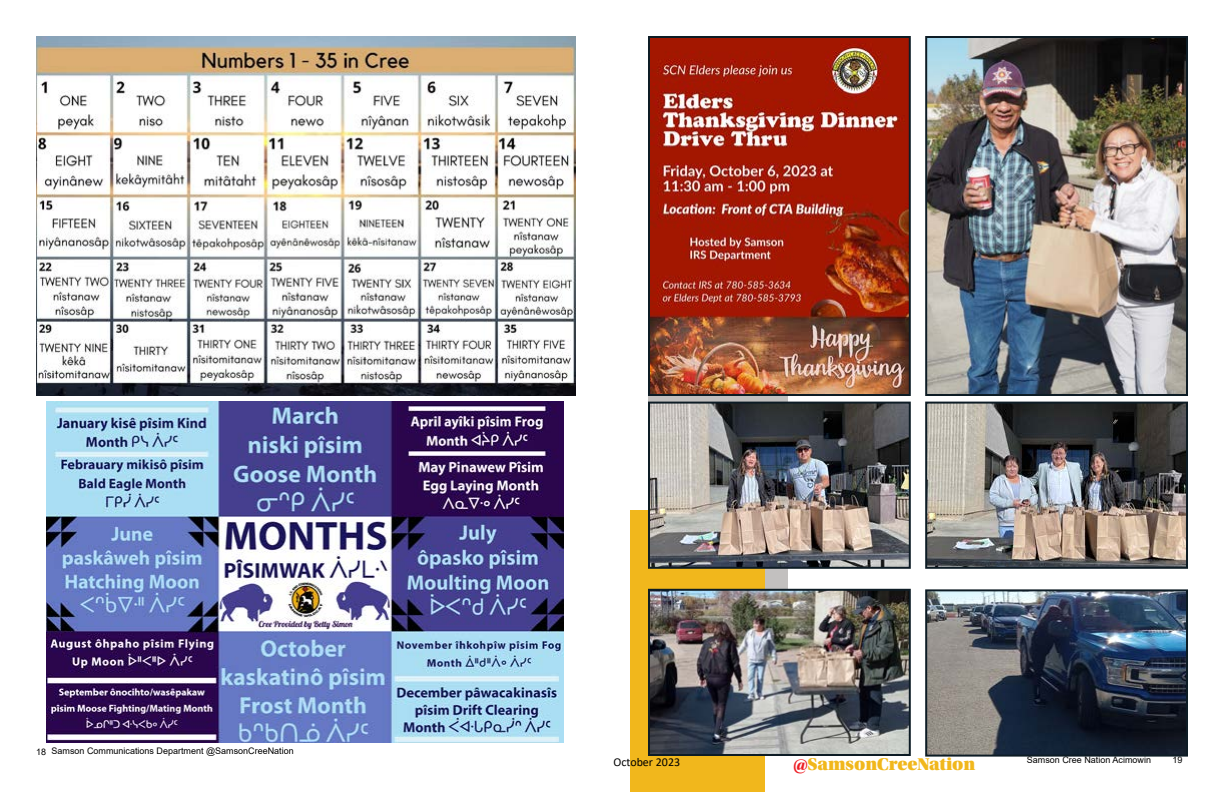
<style>
.page{position:relative;width:1224px;height:792px;background:#fff}
.page>*{position:absolute;margin:0;border:0;box-sizing:border-box;transform-origin:0 0}
.t1{font:18px "Utopia Std Black Headline";color:#f1b71c}
.t2{font:12px "Calibri";color:#000}
.t3{font:9px "Arial";color:#000}
.s1{color:#ed1d24}
</style>
<div class="page">
<img style="left:651px;top:39px;width:257px;height:354px">
<div style="left:648px;top:36px;width:263px;height:360px;border:2px solid #0d1c25"></div>
<img style="left:928px;top:39px;width:257px;height:354px">
<div style="left:925px;top:36px;width:263px;height:360px;border:2px solid #0d1c25"></div>
<div style="left:630px;top:511px;width:134px;height:281px;background:#f1b71c"></div>
<img style="left:36px;top:36px;width:540px;height:360px">
<img style="left:47px;top:402px;width:517px;height:341px">
<img style="left:651px;top:405px;width:257px;height:161px">
<div style="left:648px;top:402px;width:263px;height:167px;border:2px solid #0d1c25"></div>
<img style="left:928px;top:405px;width:257px;height:161px">
<div style="left:925px;top:402px;width:263px;height:167px;border:2px solid #0d1c25"></div>
<img style="left:651px;top:592px;width:257px;height:161px">
<div style="left:648px;top:589px;width:263px;height:167px;border:2px solid #0d1c25"></div>
<img style="left:928px;top:592px;width:257px;height:162px">
<div style="left:925px;top:589px;width:263px;height:168px;border:2px solid #0d1c25"></div>
<p class="t3" style="left:36px;top:744px;width:259px">18 Samson Communications Department @SamsonCreeNation</p>
<h2 class="t2" style="left:613px;top:754px;width:68px">October 2023</h2>
<h1 class="t1" style="left:794px;top:754px;width:183px"><span class="s1">@</span>SamsonCreeNation</h1>
<p class="t3" style="left:1027px;top:753px;width:126px">Samson Cree Nation Acimowin</p>
<p class="t3" style="left:1172px;top:753px;width:12px">19</p>
</div>
